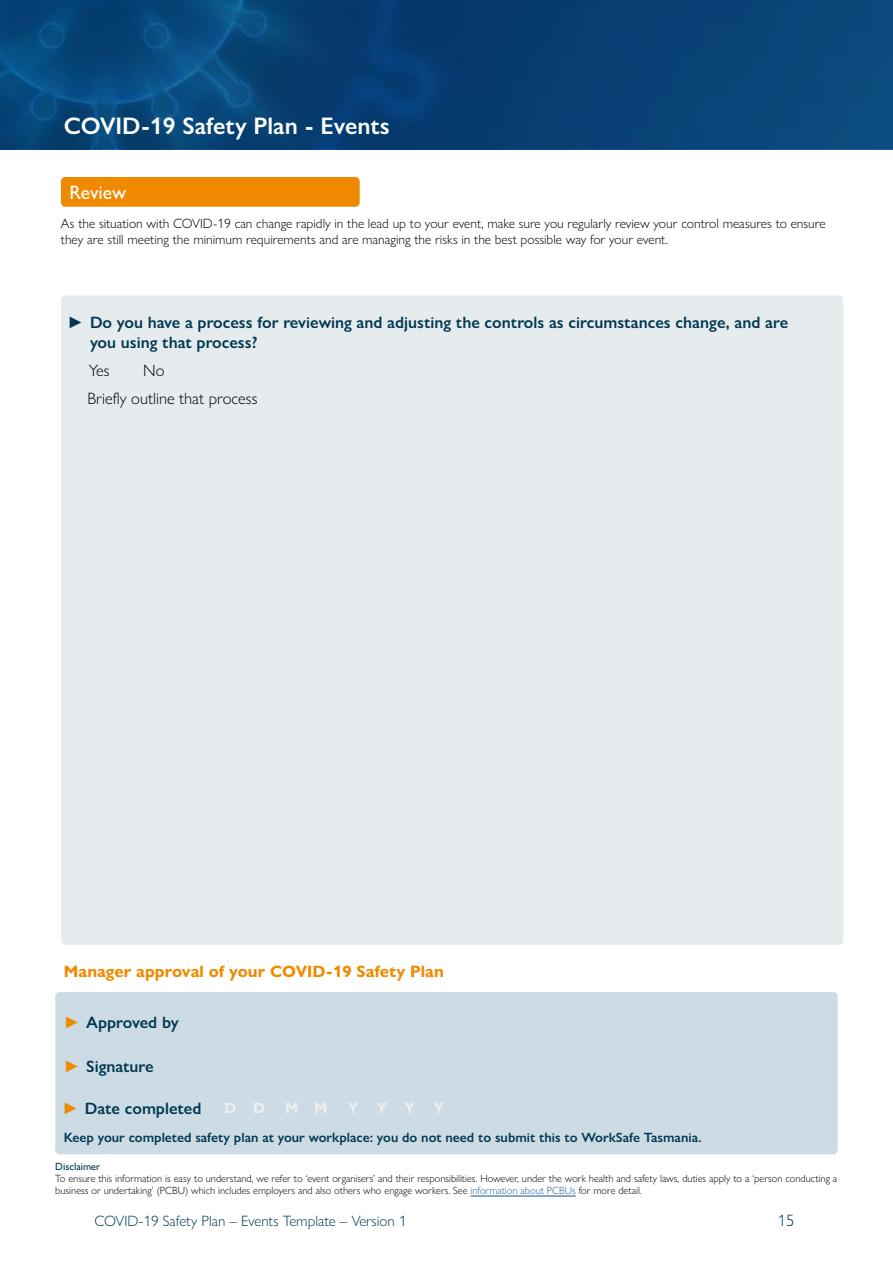
<style>
.page{position:relative;width:893px;height:1263px;background:#fff}
.page>*{position:absolute;margin:0;border:0;box-sizing:border-box;transform-origin:0 0}
.t1{font:600 24px "Gill Sans Nova";color:#fff}
.Form_Body{font:500 19.5px "Gill Sans Nova";color:#fff}
.t2{font:600 16.5px/19.5px "Gill Sans Nova";color:#003952}
.Form_Body-2{font:700 16.5px "Gill Sans Nova";color:#ef8a00}
.Form_Body-3{font:300 16.5px "Gill Sans Nova";color:#000}
.t3{font:300 16.5px "Gill Sans Nova";color:#003952}
.t4{font:300 15px "Gill Sans Nova";color:#003952}
.Body{font:700 15px "Gill Sans Nova";color:#ecf0f1}
.Form_Body-4{font:300 13.5px/16.5px "Gill Sans Nova";color:#000}
.Form_Body-5{font:600 13.5px "Gill Sans Nova";color:#003951}
.t5{font:300 10.5px/12px "Gill Sans Nova";color:#000}
.t6{font:500 10.5px "Gill Sans Nova";color:#003952}
.s1{font-weight:500;color:#ef8a00}
.s2{color:#215e9e}
</style>
<div class="page">
<svg style="left:0;top:0;width:893px;height:149px;background:#074276"></svg>
<div style="left:61px;top:177px;width:299px;height:30px;background:#ef8a00;border-radius:4px"></div>
<div style="left:61px;top:296px;width:782px;height:649px;background:#e6ebee;border-radius:4px"></div>
<div style="left:55px;top:992px;width:783px;height:162px;background:#cddce4;border-radius:4px"></div>
<hr style="left:470px;top:1195px;width:106px;height:1px;background:#215e9e">
<h1 class="t1" style="left:64px;top:111px;width:328px">COVID-19 Safety Plan - Events</h1>
<p class="Form_Body" style="left:69px;top:180px;width:58px">Review</p>
<p class="Form_Body-4" style="left:61px;top:215px;width:766px">As the situation with COVID-19 can change rapidly in the lead up to your event, make sure you regularly review your control measures to ensure they are still meeting the minimum requirements and are managing the risks in the best possible way for your event.</p>
<p class="t2" style="left:90px;top:313px;width:700px;text-indent:-22px">► Do you have a process for reviewing and adjusting the controls as circumstances change, and are you using that process?</p>
<p class="Form_Body-3" style="left:89px;top:361px;width:22px">Yes</p>
<p class="Form_Body-3" style="left:143px;top:361px;width:23px">No</p>
<p class="Form_Body-3" style="left:87px;top:388px;width:172px">Briefly outline that process</p>
<p class="Form_Body-2" style="left:64px;top:961px;width:382px">Manager approval of your COVID-19 Safety Plan</p>
<p class="t2" style="left:64px;top:1012px;width:117px"><span class="s1">►</span> Approved by</p>
<p class="t2" style="left:64px;top:1057px;width:91px"><span class="s1">►</span> Signature</p>
<p class="t2" style="left:62px;top:1098px;width:141px"><span class="s1">►</span> Date completed</p>
<p class="Body" style="left:224px;top:1099px;width:13px">D</p>
<p class="Body" style="left:253px;top:1099px;width:13px">D</p>
<p class="Body" style="left:285px;top:1099px;width:15px">M</p>
<p class="Body" style="left:314px;top:1099px;width:15px">M</p>
<p class="Body" style="left:348px;top:1099px;width:12px">Y</p>
<p class="Body" style="left:376px;top:1099px;width:12px">Y</p>
<p class="Body" style="left:405px;top:1099px;width:12px">Y</p>
<p class="Body" style="left:433px;top:1099px;width:12px">Y</p>
<p class="Form_Body-5" style="left:64px;top:1129px;width:639px">Keep your completed safety plan at your workplace: you do not need to submit this to WorkSafe Tasmania.</p>
<p class="t6" style="left:55px;top:1160px;width:47px">Disclaimer</p>
<p class="t5" style="left:55px;top:1172px;width:783px">To ensure this information is easy to understand, we refer to ‘event organisers’ and their responsibilities. However, under the work health and safety laws, duties apply to a ‘person conducting a business or undertaking’ (PCBU) which includes employers and also others who engage workers. See <span class="s2">information about PCBUs</span> for more detail.</p>
<h3 class="t4" style="left:94px;top:1212px;width:314px">COVID-19 Safety Plan – Events Template – Version 1</h3>
<h3 class="t3" style="left:778px;top:1211px;width:18px">15</h3>
</div>
